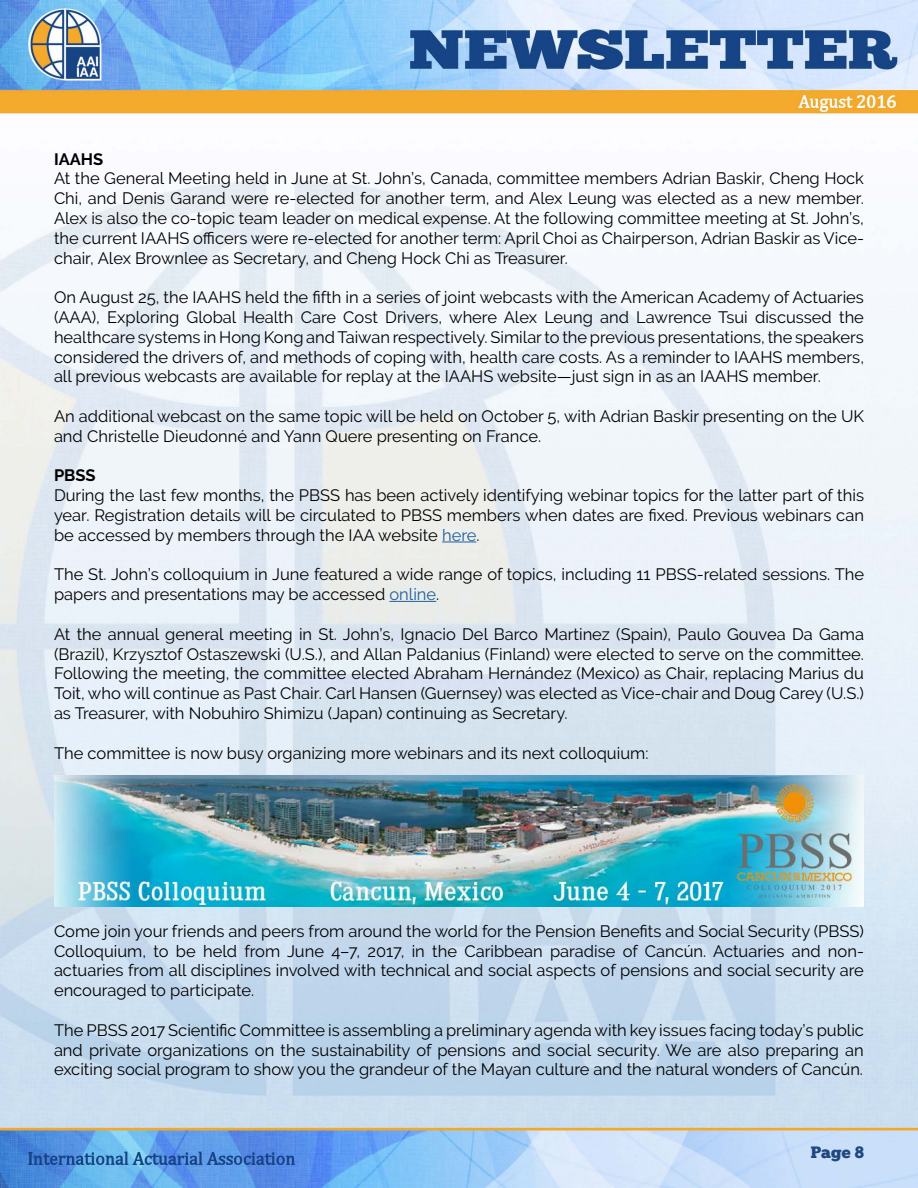
<style>
.page{position:relative;width:918px;height:1188px;background:#fff}
.page>*{position:absolute;margin:0;border:0;box-sizing:border-box;transform-origin:0 0}
.t1{font:16.5px/19.8px "Raleway";color:#000;text-align:justify}
.t2{font:700 16.5px "Raleway";color:#000}
.t3{font:16.5px "Chunk Five";color:#1f497d}
.s1{color:#215e9e}
</style>
<div class="page">
<img style="left:0;top:0;width:918px;height:1188px">
<hr style="left:442px;top:542px;width:34px;height:1px;background:#215e9e">
<hr style="left:389px;top:601px;width:47px;height:1px;background:#215e9e">
<img style="left:54px;top:775px;width:810px;height:131px">
<p class="t2" style="left:54px;top:149px;width:51px">IAAHS</p>
<p class="t1" style="left:54px;top:169px;width:812px">At the General Meeting held in June at St. John’s, Canada, committee members Adrian Baskir, Cheng Hock Chi, and Denis Garand were re-elected for another term, and Alex Leung was elected as a new member.<br>Alex is also the co-topic team leader on medical expense. At the following committee meeting at St. John’s, the current IAAHS officers were re-elected for another term: April Choi as Chairperson, Adrian Baskir as Vice&shy;chair, Alex Brownlee as Secretary, and Cheng Hock Chi as Treasurer.</p>
<p class="t1" style="left:54px;top:287px;width:812px">On August 25, the IAAHS held the fifth in a series of joint webcasts with the American Academy of Actuaries (AAA), Exploring Global Health Care Cost Drivers, where Alex Leung and Lawrence Tsui discussed the healthcare systems in Hong Kong and Taiwan respectively. Similar to the previous presentations, the speakers considered the drivers of, and methods of coping with, health care costs. As a reminder to IAAHS members, all previous webcasts are available for replay at the IAAHS website—just sign in as an IAAHS member.</p>
<p class="t1" style="left:54px;top:406px;width:812px">An additional webcast on the same topic will be held on October 5, with Adrian Baskir presenting on the UK and Christelle Dieudonné and Yann Quere presenting on France.</p>
<p class="t2" style="left:54px;top:466px;width:43px">PBSS</p>
<p class="t1" style="left:54px;top:485px;width:812px">During the last few months, the PBSS has been actively identifying webinar topics for the latter part of this year. Registration details will be circulated to PBSS members when dates are fixed. Previous webinars can be accessed by members through the IAA website <span class="s1">here</span>.</p>
<p class="t1" style="left:54px;top:565px;width:812px">The St. John’s colloquium in June featured a wide range of topics, including 11 PBSS-related sessions. The papers and presentations may be accessed <span class="s1">online</span>.</p>
<p class="t1" style="left:54px;top:624px;width:812px">At the annual general meeting in St. John’s, Ignacio Del Barco Martinez (Spain), Paulo Gouvea Da Gama (Brazil), Krzysztof Ostaszewski (U.S.), and Allan Paldanius (Finland) were elected to serve on the committee.<br>Following the meeting, the committee elected Abraham Hernández (Mexico) as Chair, replacing Marius du Toit, who will continue as Past Chair. Carl Hansen (Guernsey) was elected as Vice-chair and Doug Carey (U.S.) as Treasurer, with Nobuhiro Shimizu (Japan) continuing as Secretary.</p>
<p class="t1" style="left:54px;top:743px;width:596px">The committee is now busy organizing more webinars and its next colloquium:</p>
<p class="t1" style="left:54px;top:921px;width:812px">Come join your friends and peers from around the world for the Pension Benefits and Social Security (PBSS)<br>Colloquium, to be held from June 4–7, 2017, in the Caribbean paradise of Cancún. Actuaries and non&shy;actuaries from all disciplines involved with technical and social aspects of pensions and social security are encouraged to participate.</p>
<p class="t1" style="left:54px;top:1020px;width:812px">The PBSS 2017 Scientific Committee is assembling a preliminary agenda with key issues facing today’s public and private organizations on the sustainability of pensions and social security. We are also preparing an exciting social program to show you the grandeur of the Mayan culture and the natural wonders of Cancún.</p>
<p class="t3" style="left:811px;top:1143px;width:55px">Page 8</p>
</div>
